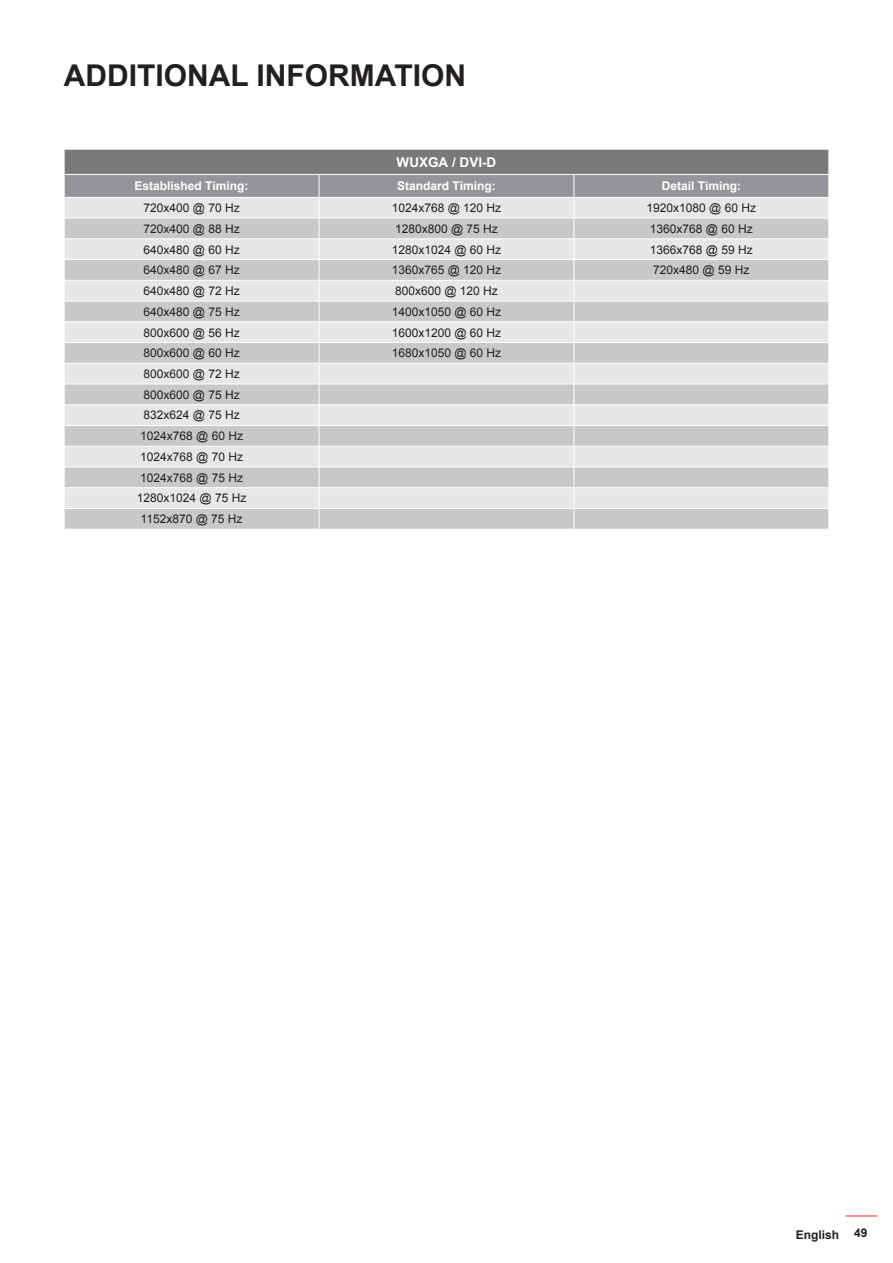
<style>
.page{position:relative;width:893px;height:1263px;background:#fff}
.page>*{position:absolute;margin:0;border:0;box-sizing:border-box;transform-origin:0 0}
.t1{font:700 30px "Arial";color:#231f20}
.t2{font:700 13.5px "Arial";color:#fff}
.t3{font:12px/20.7px "Arial";color:#231f20;text-align:center}
.t4{font:700 12px "Arial";color:#fff}
.t5{font:700 12px "Arial";color:#231f20}
</style>
<div class="page">
<hr style="left:845px;top:1215px;width:32px;height:1px;background:#ff1f20">
<svg style="left:64px;top:150px;width:765px;height:379px;background:#cecfd1"></svg>
<h1 class="t1" style="left:64px;top:55px;width:404px">ADDITIONAL INFORMATION</h1>
<p class="t2" style="left:397px;top:153px;width:101px">WUXGA / DVI-D</p>
<p class="t4" style="left:135px;top:178px;width:116px">Established Timing:</p>
<p class="t4" style="left:397px;top:178px;width:100px">Standard Timing:</p>
<p class="t4" style="left:662px;top:178px;width:81px">Detail Timing:</p>
<p class="t3" style="left:143px;top:198px;width:98px">720x400 @ 70 Hz</p>
<p class="t3" style="left:392px;top:198px;width:111px">1024x768 @ 120 Hz</p>
<p class="t3" style="left:647px;top:198px;width:111px">1920x1080 @ 60 Hz</p>
<p class="t3" style="left:143px;top:218px;width:98px">720x400 @ 88 Hz</p>
<p class="t3" style="left:395px;top:218px;width:104px">1280x800 @ 75 Hz</p>
<p class="t3" style="left:650px;top:218px;width:104px">1360x768 @ 60 Hz</p>
<p class="t3" style="left:143px;top:239px;width:98px">640x480 @ 60 Hz</p>
<p class="t3" style="left:392px;top:239px;width:111px">1280x1024 @ 60 Hz</p>
<p class="t3" style="left:650px;top:239px;width:104px">1366x768 @ 59 Hz</p>
<p class="t3" style="left:143px;top:260px;width:98px">640x480 @ 67 Hz</p>
<p class="t3" style="left:392px;top:260px;width:111px">1360x765 @ 120 Hz</p>
<p class="t3" style="left:653px;top:260px;width:98px">720x480 @ 59 Hz</p>
<p class="t3" style="left:143px;top:281px;width:98px">640x480 @ 72 Hz</p>
<p class="t3" style="left:395px;top:281px;width:104px">800x600 @ 120 Hz</p>
<p class="t3" style="left:143px;top:301px;width:98px">640x480 @ 75 Hz</p>
<p class="t3" style="left:392px;top:301px;width:111px">1400x1050 @ 60 Hz</p>
<p class="t3" style="left:143px;top:322px;width:98px">800x600 @ 56 Hz</p>
<p class="t3" style="left:392px;top:322px;width:111px">1600x1200 @ 60 Hz</p>
<p class="t3" style="left:143px;top:343px;width:98px">800x600 @ 60 Hz</p>
<p class="t3" style="left:392px;top:343px;width:111px">1680x1050 @ 60 Hz</p>
<p class="t3" style="left:137px;top:364px;width:111px">800x600 @ 72 Hz<br>800x600 @ 75 Hz<br>832x624 @ 75 Hz<br>1024x768 @ 60 Hz<br>1024x768 @ 70 Hz<br>1024x768 @ 75 Hz<br>1280x1024 @ 75 Hz<br>1152x870 @ 75 Hz</p>
<p class="t5" style="left:796px;top:1227px;width:45px">English</p>
<p class="t5" style="left:854px;top:1225px;width:15px">49</p>
</div>
